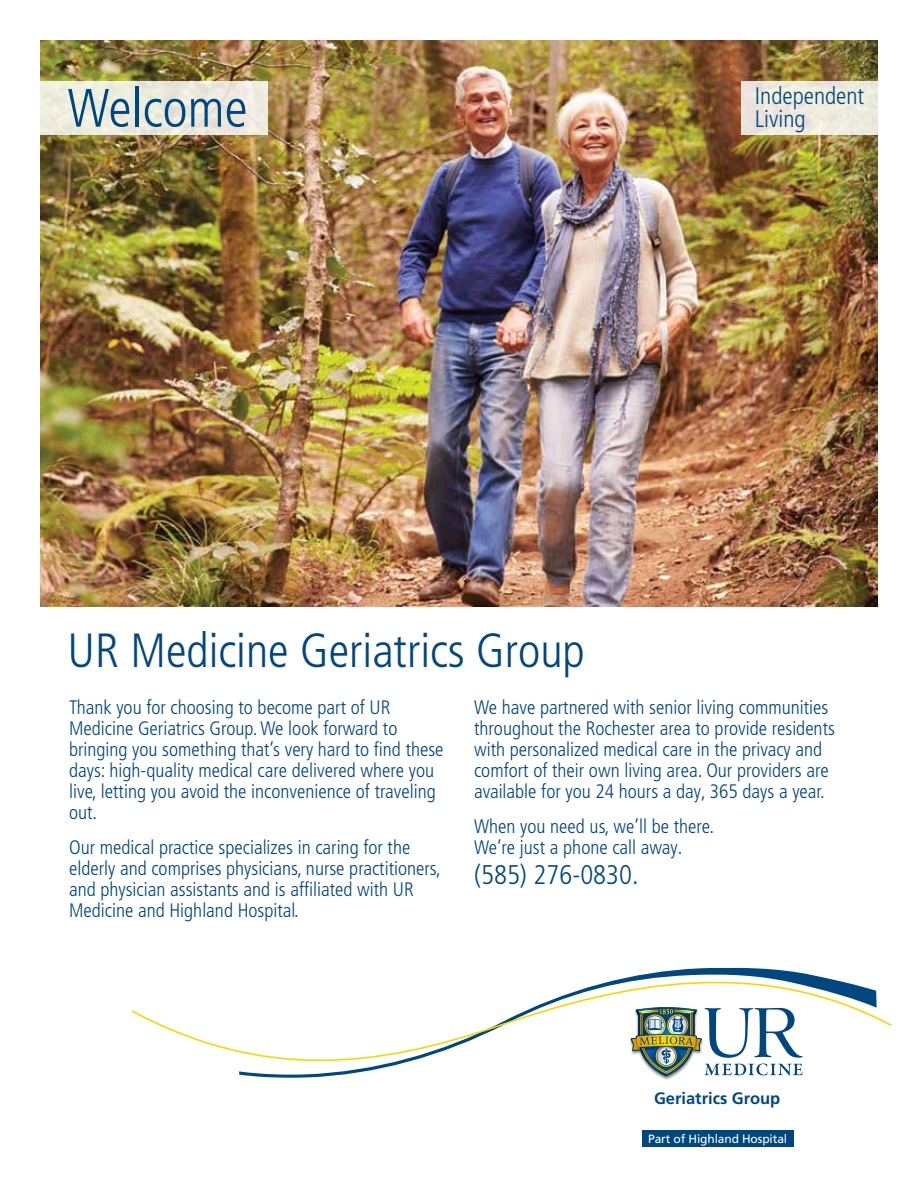
<style>
.page{position:relative;width:918px;height:1188px;background:#fff}
.page>*{position:absolute;margin:0;border:0;box-sizing:border-box;transform-origin:0 0}
.t1{font:300 condensed 54px "Frutiger LT Pro";color:#00467f}
.t2{font:300 condensed 48px "Frutiger LT Pro";color:#00467f}
.t3{font:300 condensed 27px "Frutiger LT Pro";color:#00467f}
.t4{font:300 condensed 24px/22.5px "Frutiger LT Pro";color:#00467f}
.t5{font:300 condensed 19.5px/21px "Frutiger LT Pro";color:#00467f}
.t6{font:700 16.5px "Frutiger LT Std";color:#00467f}
.t7{font:12px "Frutiger LT Std";letter-spacing:-.01em;color:#fff}
</style>
<div class="page">
<img style="left:40px;top:40px;width:838px;height:567px">
<svg style="left:131px;top:968px;width:761px;height:110px"></svg>
<div style="left:642px;top:1131px;width:151px;height:16px;background:#00467f"></div>
<img style="left:627px;top:1005px;width:78px;height:75px">
<img style="left:631px;top:1007px;width:172px;height:69px">
<svg style="left:40px;top:81px;width:228px;height:54px;background:#eceade"></svg>
<div style="left:741px;top:81px;width:137px;height:54px;background:#eeebde"></div>
<h1 class="t1" style="left:68px;top:77px;width:182px">Welcome</h1>
<p class="t4" style="left:755px;top:85px;width:111px">Independent<br>Living</p>
<h2 class="t2" style="left:68px;top:623px;width:519px">UR Medicine Geriatrics Group</h2>
<p class="t5" style="left:69px;top:697px;width:376px">Thank you for choosing to become part of UR Medicine Geriatrics Group. We look forward to bringing you something that’s very hard to find these days: high-quality medical care delivered where you live, letting you avoid the inconvenience of traveling out.</p>
<p class="t5" style="left:69px;top:837px;width:373px">Our medical practice specializes in caring for the elderly and comprises physicians, nurse practitioners, and physician assistants and is affiliated with UR Medicine and Highland Hospital.</p>
<p class="t5" style="left:474px;top:697px;width:362px">We have partnered with senior living communities throughout the Rochester area to provide residents with personalized medical care in the privacy and comfort of their own living area. Our providers are available for you 24 hours a day, 365 days a year.</p>
<p class="t5" style="left:474px;top:816px;width:242px">When you need us, we’ll be there.<br>We’re just a phone call away.</p>
<h3 class="t3" style="left:474px;top:859px;width:166px">(585) 276-0830.</h3>
<p class="t6" style="left:654px;top:1089px;width:128px">Geriatrics Group</p>
<p class="t7" style="left:648px;top:1132px;width:141px">Part of Highland Hospital</p>
</div>
